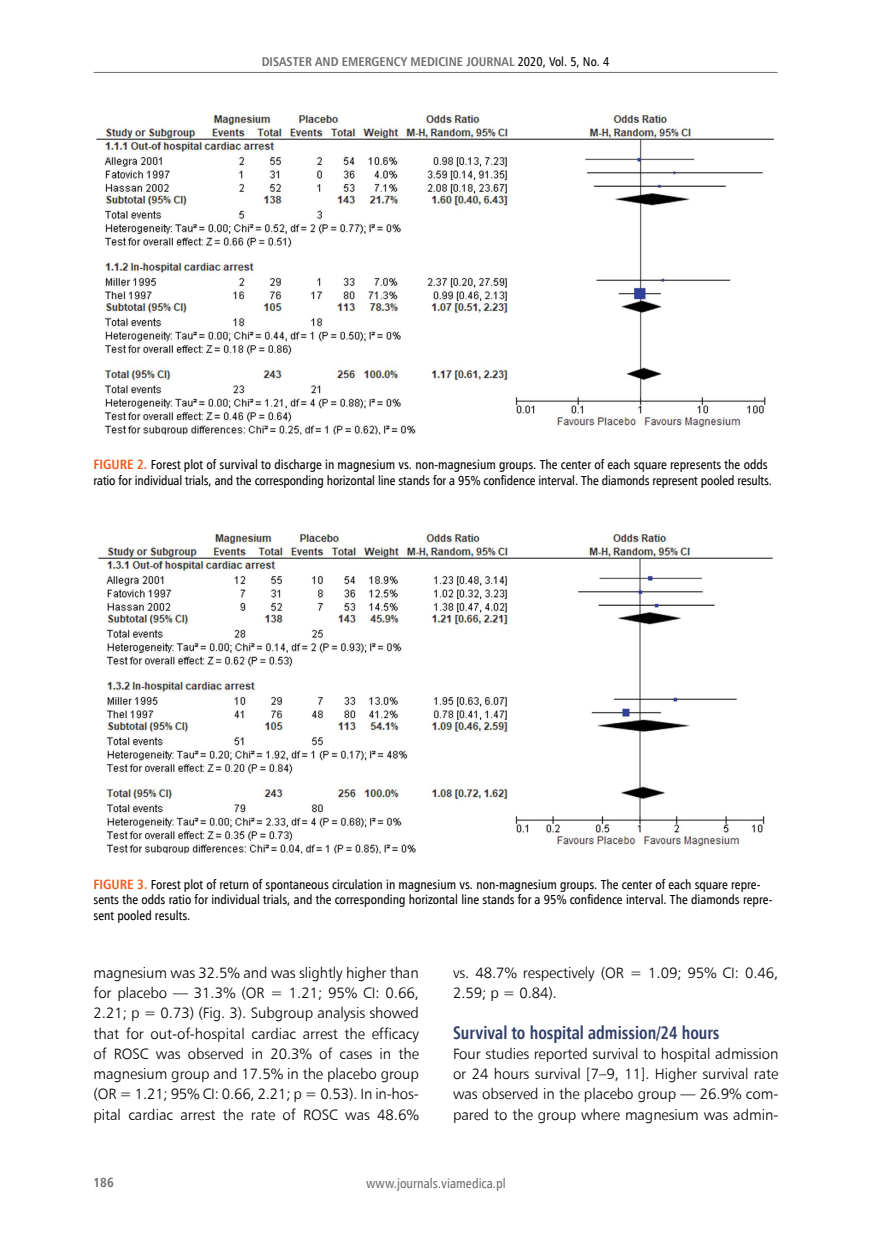
<style>
.page{position:relative;width:872px;height:1234px;background:#fff}
.page>*{position:absolute;margin:0;border:0;box-sizing:border-box;transform-origin:0 0}
.t1{font:700 18.15px "Humnst 777 Cn EU";color:#2f3d68;scale:.91 1}
.t2{font:15px/20.2px "Humnst 777 Lt EU";letter-spacing:-.005em;color:#000;text-align:justify}
.t3{font:13.5px "Humnst 777 Cn EU";color:#6d6e71}
.t4{font:700 13.5px "Humnst 777 Cn EU";color:#f15a22}
.t5{font:700 13.2px "Humnst 777 Cn EU";color:#6d6e71}
.t6{font:13.05px/15.6px "Humnst 777 Cn EU";color:#000}
.t7{font:700 12.75px "Humnst 777 Cn EU";color:#6d6e71}
.s1{font-weight:400;color:#000}
.s2{font-weight:700;font-size:13.5px;color:#f15a22}
</style>
<div class="page">
<hr style="left:94px;top:72px;width:683px;height:1px;background:#6d6e71">
<img style="left:96px;top:112px;width:678px;height:323px">
<img style="left:98px;top:531px;width:675px;height:323px">
<p class="t7" style="left:262px;top:54px;width:349px">DISASTER AND EMERGENCY MEDICINE JOURNAL <span class="s1">2020, Vol. 5, No. 4</span></p>
<p class="t6" style="left:94px;top:457px;width:680px;text-indent:44px"><span class="s2">2.</span> Forest plot of survival to discharge in magnesium vs. non-magnesium groups. The center of each square represents the odds ratio for individual trials, and the corresponding horizontal line stands for a 95% confidence interval. The diamonds represent pooled results.</p>
<p class="t4" style="left:94px;top:456px;width:26px">FIGURE</p>
<p class="t6" style="left:94px;top:876px;width:680px;text-indent:44px"><span class="s2">3.</span> Forest plot of return of spontaneous circulation in magnesium vs. non-magnesium groups. The center of each square repre&shy;sents the odds ratio for individual trials, and the corresponding horizontal line stands for a 95% confidence interval. The diamonds repre&shy;sent pooled results.</p>
<p class="t4" style="left:94px;top:875px;width:26px">FIGURE</p>
<p class="t2" style="left:94px;top:962px;width:327px">magnesium was 32.5% and was slightly higher than for placebo — 31.3% (OR = 1.21; 95% CI: 0.66, 2.21; p = 0.73) (Fig. 3). Subgroup analysis showed that for out-of-hospital cardiac arrest the efficacy of ROSC was observed in 20.3% of cases in the magnesium group and 17.5% in the placebo group (OR = 1.21; 95% CI: 0.66, 2.21; p = 0.53). In in-hos&shy;pital cardiac arrest the rate of ROSC was 48.6%</p>
<p class="t2" style="left:453px;top:962px;width:327px">vs. 48.7% respectively (OR = 1.09; 95% CI: 0.46,<br>2.59; p = 0.84).</p>
<p class="t1" style="left:453px;top:1020px;width:294px">SURVIVAL TO HOSPITAL ADMISSION/24 HOURS</p>
<p class="t2" style="left:453px;top:1043px;width:327px">Four studies reported survival to hospital admission or 24 hours survival [7–9, 11]. Higher survival rate was observed in the placebo group — 26.9% com&shy;pared to the group where magnesium was admin-</p>
<p class="t5" style="left:94px;top:1173px;width:22px">186</p>
<p class="t3" style="left:366px;top:1174px;width:141px">www.journals.viamedica.pl</p>
</div>
